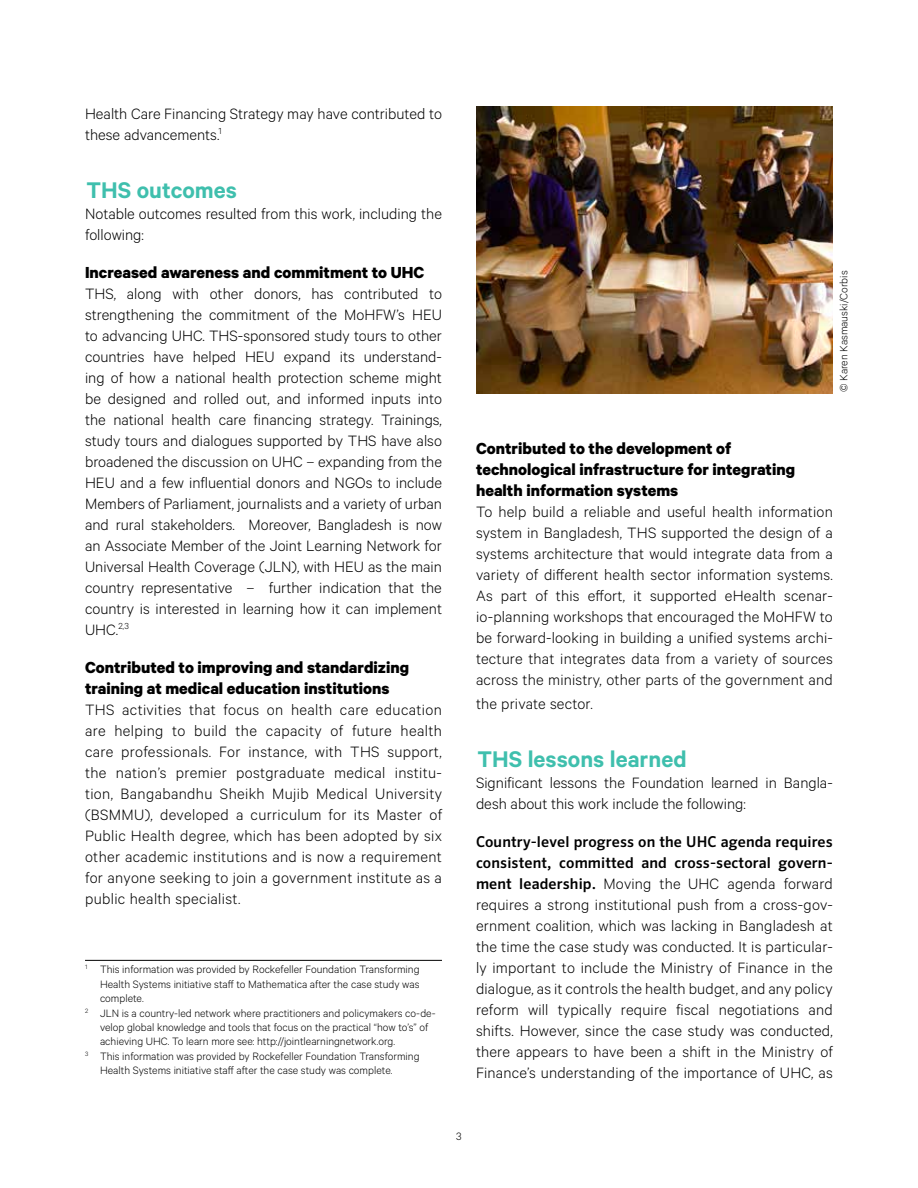
<style>
.page{position:relative;width:918px;height:1188px;background:#fff}
.page>*{position:absolute;margin:0;border:0;box-sizing:border-box;transform-origin:0 0}
.t1{font:600 25.5px "Calibre";color:#3fbfad}
.t2{font:700 18px/21px "Calibre";color:#000}
.t3{font:300 16.8px/21px "Calibre";color:#000;text-align:justify}
.t4{font:500 15px/21px "Sero OT";letter-spacing:.01em;color:#000}
.t5{font:300 12px "Calibre";color:#000}
.s1{font-family:"Sero OT";font-weight:500;font-size:15px}
</style>
<div class="page">
<hr style="left:85px;top:960px;width:357px;height:1px;background:#000">
<img style="left:476px;top:106px;width:357px;height:288px">
<p class="t3" style="left:85px;top:102px;width:358px">Health Care Financing Strategy may have contributed to these advancements.<sup>1</sup></p>
<h1 class="t1" style="left:87px;top:175px;width:152px">THS outcomes</h1>
<p class="t3" style="left:85px;top:203px;width:358px">Notable outcomes resulted from this work, including the following:</p>
<p class="t2" style="left:85px;top:261px;width:341px">Increased awareness and commitment to UHC</p>
<p class="t3" style="left:85px;top:283px;width:358px">THS, along with other donors, has contributed to strengthening the commitment of the MoHFW’s HEU to advancing UHC. THS-sponsored study tours to other countries have helped HEU expand its understand&shy;ing of how a national health protection scheme might be designed and rolled out, and informed inputs into the national health care financing strategy. Trainings, study tours and dialogues supported by THS have also broadened the discussion on UHC – expanding from the HEU and a few influential donors and NGOs to include Members of Parliament, journalists and a variety of urban and rural stakeholders. Moreover, Bangladesh is now an Associate Member of the Joint Learning Network for Universal Health Coverage (JLN), with HEU as the main country representative – further indication that the country is interested in learning how it can implement UHC.<sup>2,3</sup></p>
<p class="t2" style="left:85px;top:656px;width:326px">Contributed to improving and standardizing training at medical education institutions</p>
<p class="t3" style="left:85px;top:699px;width:359px">THS activities that focus on health care education are helping to build the capacity of future health care professionals. For instance, with THS support, the nation’s premier postgraduate medical institu&shy;tion, Bangabandhu Sheikh Mujib Medical University (BSMMU), developed a curriculum for its Master of Public Health degree, which has been adopted by six other academic institutions and is now a requirement for anyone seeking to join a government institute as a public health specialist.</p>
<p class="t5" style="left:85px;top:963px;width:336px"><sup>1</sup> This information was provided by Rockefeller Foundation Transforming</p>
<p class="t5" style="left:100px;top:977px;width:321px">Health Systems initiative staff to Mathematica after the case study was</p>
<p class="t5" style="left:100px;top:991px;width:45px">complete.</p>
<p class="t5" style="left:85px;top:1006px;width:352px"><sup>2</sup> JLN is a country-led network where practitioners and policymakers co-de-</p>
<p class="t5" style="left:100px;top:1020px;width:330px">velop global knowledge and tools that focus on the practical “how to’s” of</p>
<p class="t5" style="left:100px;top:1035px;width:297px">achieving UHC. To learn more see: http://jointlearningnetwork.org.</p>
<p class="t5" style="left:85px;top:1049px;width:336px"><sup>3</sup> This information was provided by Rockefeller Foundation Transforming</p>
<p class="t5" style="left:100px;top:1063px;width:294px">Health Systems initiative staff after the case study was complete.</p>
<p class="t5" style="left:837px;top:392px;width:123px;rotate:-90deg">© Karen Kasmauski/Corbis</p>
<p class="t2" style="left:476px;top:437px;width:321px">Contributed to the development of technological infrastructure for integrating health information systems</p>
<p class="t3" style="left:476px;top:500px;width:358px">To help build a reliable and useful health information system in Bangladesh, THS supported the design of a systems architecture that would integrate data from a variety of different health sector information systems.<br>As part of this effort, it supported eHealth scenar&shy;io-planning workshops that encouraged the MoHFW to be forward-looking in building a unified systems archi&shy;tecture that integrates data from a variety of sources across the ministry, other parts of the government and</p>
<p class="t3" style="left:476px;top:692px;width:118px">the private sector.</p>
<h1 class="t1" style="left:478px;top:744px;width:211px">THS lessons learned</h1>
<p class="t3" style="left:476px;top:771px;width:358px">Significant lessons the Foundation learned in Bangla&shy;desh about this work include the following:</p>
<p class="t4" style="left:476px;top:831px;width:358px">Country-level progress on the UHC agenda requires consistent, committed and cross-sectoral govern-</p>
<p class="t3" style="left:476px;top:872px;width:358px"><span class="s1">ment leadership.</span> Moving the UHC agenda forward requires a strong institutional push from a cross-gov&shy;ernment coalition, which was lacking in Bangladesh at the time the case study was conducted. It is particular&shy;ly important to include the Ministry of Finance in the dialogue, as it controls the health budget, and any policy reform will typically require fiscal negotiations and shifts. However, since the case study was conducted, there appears to have been a shift in the Ministry of Finance’s understanding of the importance of UHC, as</p>
<p class="t5" style="left:456px;top:1129px;width:7px">3</p>
</div>
